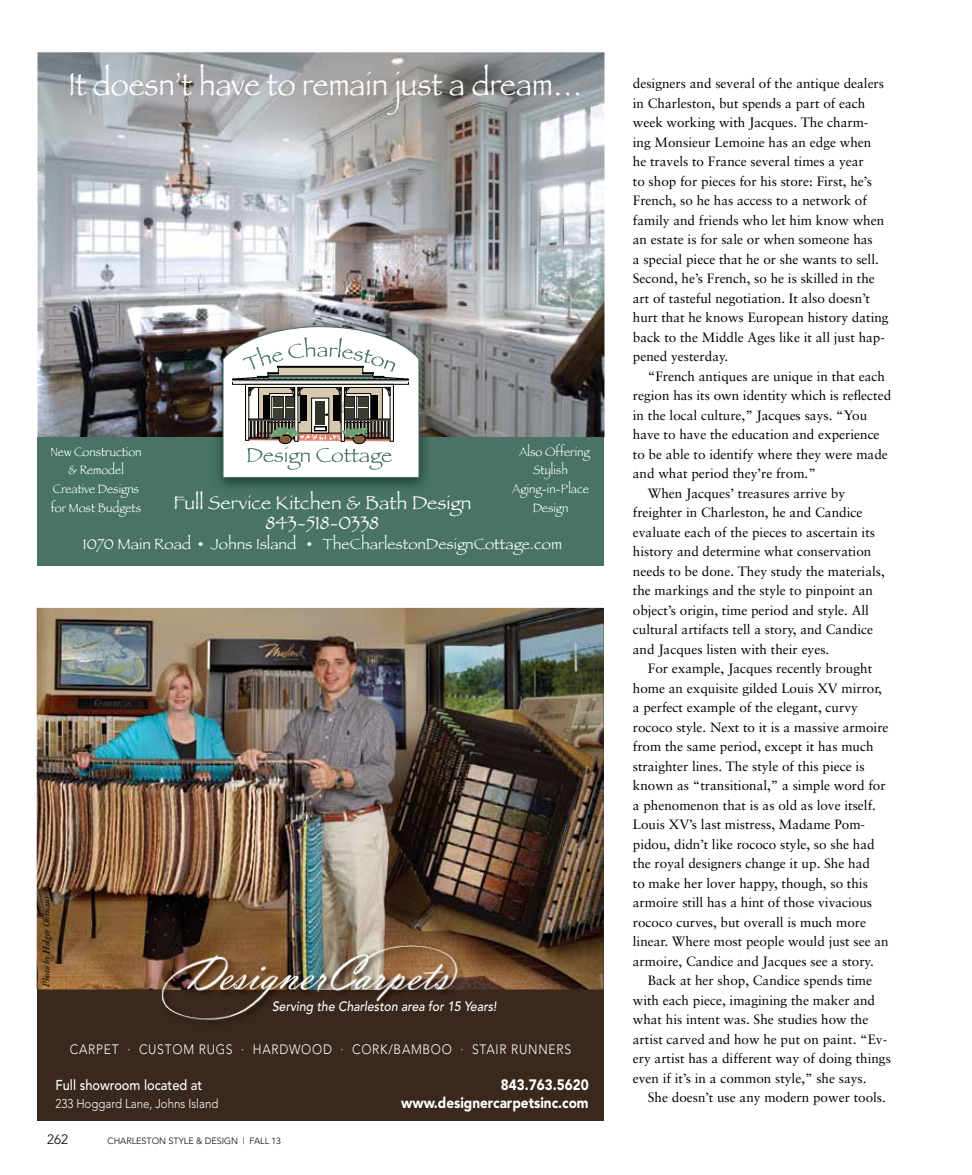
<style>
.page{position:relative;width:972px;height:1175px;background:#fff}
.page>*{position:absolute;margin:0;border:0;box-sizing:border-box;transform-origin:0 0}
.t1{font:33px "Papyrus Plain";color:#fff;scale:.9 1}
.t2{font:19.2px "Papyrus Plain";color:#fff}
.t3{font:15.3px "Papyrus Plain";color:#fff}
.t4{font:900 15px/18px "Avenir";color:#fff;text-align:right;scale:.9 1}
.t5{font:500 14.25px "Avenir";color:#fff;scale:.9 1}
.t6{font:13.5px/19.5px "Sabon";color:#000}
.t7{font:300 13.5px "Avenir";letter-spacing:.06em;color:#fff;scale:.9 1}
.t8{font:italic 500 13.5px "Avenir";color:#fff;scale:.9 1}
.t9{font:300 13.5px "Avenir";color:#000}
.t10{font:12.75px/18.8px "Papyrus Plain";color:#fff;text-align:center;scale:.9 1}
.t11{font:300 12.75px "Avenir";color:#fff;scale:.9 1}
.t12{font:italic 9.75px "Garamond Premr Pro";color:#000}
.t13{font:300 9px "Avenir";color:#000}
</style>
<div class="page">
<img style="left:37px;top:52px;width:567px;height:385px">
<div style="left:37px;top:437px;width:567px;height:128px;background:#487366"></div>
<img style="left:211px;top:317px;width:220px;height:170px">
<svg style="left:223px;top:326px;width:196px;height:152px"></svg>
<div style="left:37px;top:608px;width:567px;height:513px;background:#39281c"></div>
<img style="left:37px;top:608px;width:567px;height:381px">
<img style="left:161px;top:935px;width:299px;height:85px">
<h1 class="t1" style="left:68px;top:64px;width:573px">It doesn’t have to remain just a dream…</h1>
<p class="t10" style="left:50px;top:442px;width:103px">New Construction &amp; Remodel<br>Creative Designs for Most Budgets</p>
<p class="t10" style="left:512px;top:442px;width:88px">Also Offering<br>Stylish<br>Aging-in-Place</p>
<h2 class="t2" style="left:173px;top:490px;width:300px">Full Service Kitchen &amp; Bath Design</h2>
<p class="t10" style="left:533px;top:498px;width:41px">Design</p>
<h2 class="t2" style="left:266px;top:511px;width:115px">843-518-0338</h2>
<p class="t3" style="left:83px;top:535px;width:481px">1070 Main Road • Johns Island • TheCharlestonDesignCottage.com</p>
<p class="t12" style="left:40px;top:986px;width:92px;rotate:-90deg">Photo by Holger Obenaus</p>
<p class="t8" style="left:272px;top:998px;width:251px">Serving the Charleston area for 15 Years!</p>
<p class="t7" style="left:70px;top:1041px;width:558px">CARPET · CUSTOM RUGS · HARDWOOD · CORK/BAMBOO · STAIR RUNNERS</p>
<p class="t5" style="left:55px;top:1077px;width:165px">Full showroom located at</p>
<p class="t11" style="left:55px;top:1096px;width:183px">233 Hoggard Lane, Johns Island</p>
<p class="t4" style="left:401px;top:1076px;width:210px">843.763.5620 www.designercarpetsinc.com</p>
<p class="t9" style="left:47px;top:1131px;width:23px">262</p>
<p class="t13" style="left:107px;top:1136px;width:175px">CHARLESTON STYLE &amp; DESIGN | FALL 13</p>
<p class="t6" style="left:633px;top:74px;width:257px">designers and several of the antique dealers in Charleston, but spends a part of each week working with Jacques. The charm&shy;ing Monsieur Lemoine has an edge when<br>he travels to France several times a year<br>to shop for pieces for his store: First, he’s French, so he has access to a network of family and friends who let him know when an estate is for sale or when someone has<br>a special piece that he or she wants to sell.<br>Second, he’s French, so he is skilled in the art of tasteful negotiation. It also doesn’t hurt that he knows European history dating back to the Middle Ages like it all just hap&shy;pened yesterday.</p>
<p class="t6" style="left:648px;top:366px;width:239px">“French antiques are unique in that each</p>
<p class="t6" style="left:633px;top:386px;width:260px">region has its own identity which is reflected</p>
<p class="t6" style="left:633px;top:405px;width:236px">in the local culture,” Jacques says. “You</p>
<p class="t6" style="left:633px;top:425px;width:248px">have to have the education and experience</p>
<p class="t6" style="left:633px;top:444px;width:257px">to be able to identify where they were made</p>
<p class="t6" style="left:633px;top:464px;width:185px">and what period they’re from.”</p>
<p class="t6" style="left:648px;top:483px;width:199px">When Jacques’ treasures arrive by</p>
<p class="t6" style="left:633px;top:503px;width:231px">freighter in Charleston, he and Candice</p>
<p class="t6" style="left:633px;top:522px;width:244px">evaluate each of the pieces to ascertain its</p>
<p class="t6" style="left:633px;top:542px;width:240px">history and determine what conservation</p>
<p class="t6" style="left:633px;top:561px;width:254px">needs to be done. They study the materials,</p>
<p class="t6" style="left:633px;top:581px;width:242px">the markings and the style to pinpoint an</p>
<p class="t6" style="left:633px;top:600px;width:238px">object’s origin, time period and style. All</p>
<p class="t6" style="left:633px;top:620px;width:242px">cultural artifacts tell a story, and Candice</p>
<p class="t6" style="left:633px;top:639px;width:198px">and Jacques listen with their eyes.</p>
<p class="t6" style="left:648px;top:659px;width:226px">For example, Jacques recently brought</p>
<p class="t6" style="left:633px;top:678px;width:251px">home an exquisite gilded Louis XV mirror,</p>
<p class="t6" style="left:633px;top:698px;width:226px">a perfect example of the elegant, curvy</p>
<p class="t6" style="left:633px;top:717px;width:257px">rococo style. Next to it is a massive armoire</p>
<p class="t6" style="left:633px;top:737px;width:242px">from the same period, except it has much</p>
<p class="t6" style="left:633px;top:756px;width:233px">straighter lines. The style of this piece is</p>
<p class="t6" style="left:633px;top:776px;width:254px">known as “transitional,” a simple word for</p>
<p class="t6" style="left:633px;top:795px;width:245px">a phenomenon that is as old as love itself.</p>
<p class="t6" style="left:633px;top:815px;width:234px">Louis XV’s last mistress, Madame Pom-</p>
<p class="t6" style="left:633px;top:834px;width:243px">pidou, didn’t like rococo style, so she had</p>
<p class="t6" style="left:633px;top:853px;width:239px">the royal designers change it up. She had</p>
<p class="t6" style="left:633px;top:873px;width:237px">to make her lover happy, though, so this</p>
<p class="t6" style="left:633px;top:892px;width:241px">armoire still has a hint of those vivacious</p>
<p class="t6" style="left:633px;top:912px;width:235px">rococo curves, but overall is much more</p>
<p class="t6" style="left:633px;top:931px;width:257px">linear. Where most people would just see an</p>
<p class="t6" style="left:633px;top:951px;width:243px">armoire, Candice and Jacques see a story.</p>
<p class="t6" style="left:648px;top:970px;width:226px">Back at her shop, Candice spends time</p>
<p class="t6" style="left:633px;top:990px;width:244px">with each piece, imagining the maker and</p>
<p class="t6" style="left:633px;top:1009px;width:237px">what his intent was. She studies how the</p>
<p class="t6" style="left:633px;top:1029px;width:256px">artist carved and how he put on paint. “Ev-</p>
<p class="t6" style="left:633px;top:1048px;width:260px">ery artist has a different way of doing things</p>
<p class="t6" style="left:633px;top:1068px;width:235px">even if it’s in a common style,” she says.</p>
<p class="t6" style="left:648px;top:1087px;width:240px">She doesn’t use any modern power tools.</p>
</div>
